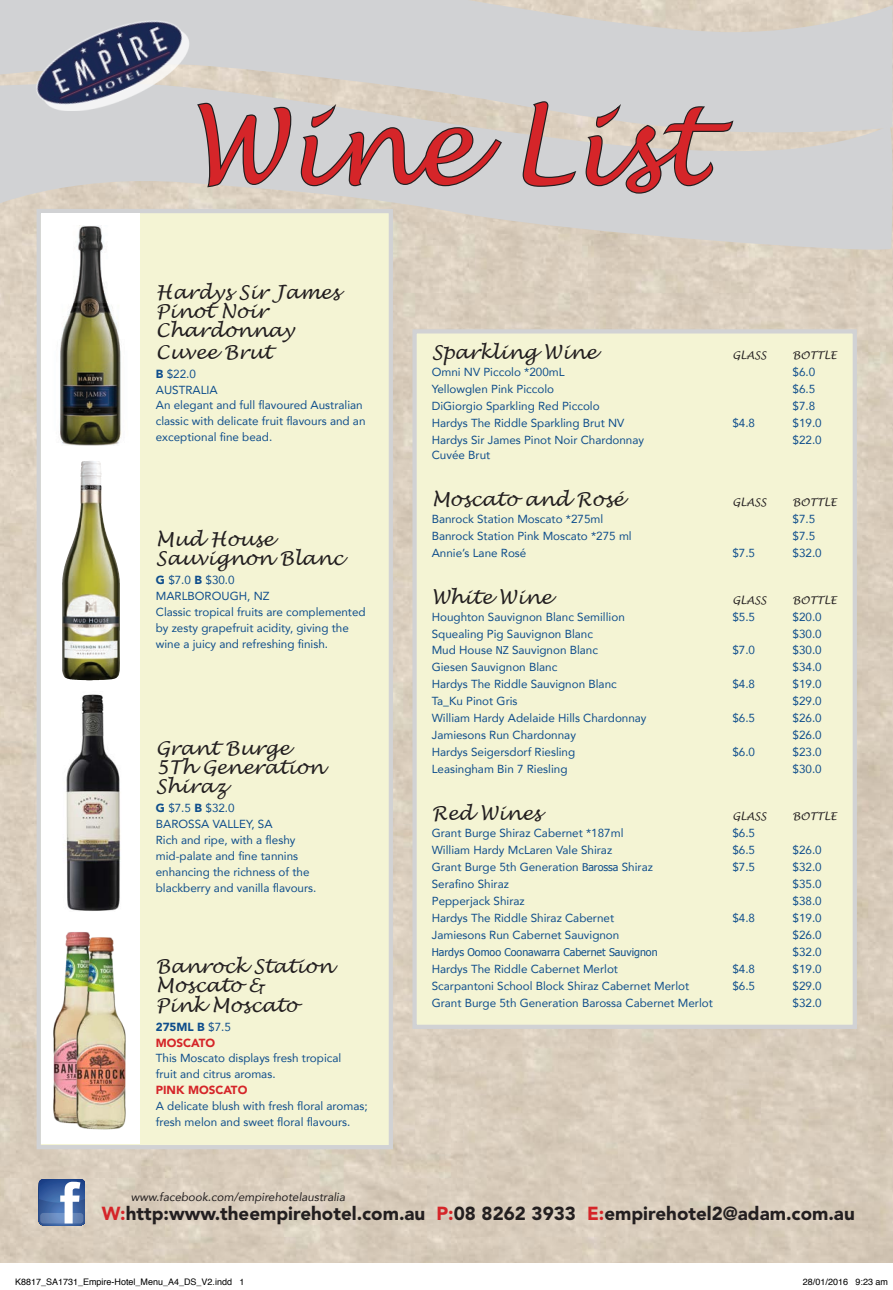
<style>
.page{position:relative;width:893px;height:1290px;background:#fff}
.page>*{position:absolute;margin:0;border:0;box-sizing:border-box;transform-origin:0 0}
.Head{font:italic 102.3px "Lucida Handwriting";color:#d52529}
.Head-2{font:italic 19.05px/19px "Lucida Handwriting";color:#231f20}
.Paragraph_Style_1{font:900 18.75px "Avenir";color:#231f20}
.Menu{font:11.7px/15.9px "Avenir";color:#0f4e8c}
.Tasting_Notes{font:italic 11.7px "Avenir";color:#231f20}
.Menu-2{font:900 11.7px "Avenir";color:#d52529}
.Menu-3{font:900 11.7px "Avenir";color:#0f4e8c}
.Head-3{font:italic 10.65px "Lucida Handwriting";color:#231f20}
.Menu-4{font:10.65px "Tahoma";color:#0f4e8c}
.t1{font:9px "Helvetica";color:#000}
.s1{font-weight:900}
.s2{font-weight:400}
.s3{font-family:"Tahoma";font-size:10.65px}
.s4{color:#d52529}
</style>
<div class="page">
<img style="left:0;top:0;width:893px;height:1263px">
<div style="left:37px;top:209px;width:356px;height:940px;background:#f4f4d4;border:4px solid #d1d2d4"></div>
<svg style="left:0;top:83px;width:893px;height:172px;background:#d9d6cd"></svg>
<svg style="left:0;top:0;width:892px;height:134px;background:#d3d1d0"></svg>
<img style="left:3px;top:0;width:212px;height:138px">
<svg style="left:195px;top:102px;width:97px;height:87px;background:#b4b4b6"></svg>
<svg style="left:300px;top:100px;width:204px;height:87px;background:#b9b7b5"></svg>
<svg style="left:521px;top:100px;width:57px;height:88px;background:#bebbb8"></svg>
<svg style="left:584px;top:100px;width:151px;height:95px;background:#b9b6b5"></svg>
<div style="left:415px;top:331px;width:440px;height:696px;background:#f4f4d4"></div>
<div style="left:412px;top:329px;width:445px;height:700px;border:4px solid #d1d2d4"></div>
<svg style="left:39px;top:1179px;width:46px;height:46px"></svg>
<svg style="left:40px;top:1213px;width:43px;height:10px"></svg>
<div style="left:41px;top:214px;width:99px;height:930px;background:#fff"></div>
<img style="left:59px;top:226px;width:62px;height:219px">
<img style="left:66px;top:694px;width:55px;height:217px">
<img style="left:53px;top:932px;width:37px;height:192px">
<img style="left:74px;top:935px;width:52px;height:195px">
<img style="left:62px;top:461px;width:58px;height:219px">
<p class="Head" style="left:188px;top:86px;width:517px">Wine List</p>
<p class="Head-2" style="left:156px;top:284px;width:185px">Hardys Sir James</p>
<p class="Head-2" style="left:156px;top:303px;width:140px">Pinot Noir<br>Chardonnay</p>
<p class="Head-2" style="left:156px;top:343px;width:117px">Cuvee Brut</p>
<p class="Menu" style="left:156px;top:365px;width:42px"><span class="s1">B</span> $22.0</p>
<p class="Menu" style="left:156px;top:381px;width:64px">AUSTRALIA</p>
<p class="Menu" style="left:156px;top:397px;width:211px">An elegant and full flavoured Australian classic with delicate fruit flavours and an exceptional fine bead.</p>
<p class="Head-2" style="left:156px;top:530px;width:119px">Mud House</p>
<p class="Head-2" style="left:156px;top:549px;width:189px">Sauvignon Blanc</p>
<p class="Menu" style="left:156px;top:572px;width:80px"><span class="s1">G</span> $7.0 <span class="s1">B</span> $30.0</p>
<p class="Menu" style="left:156px;top:587px;width:115px">MARLBOROUGH, NZ</p>
<p class="Menu" style="left:156px;top:603px;width:211px">Classic tropical fruits are complemented by zesty grapefruit acidity, giving the wine a juicy and refreshing finish.</p>
<p class="Head-2" style="left:156px;top:739px;width:135px">Grant Burge</p>
<p class="Head-2" style="left:156px;top:758px;width:170px">5Th Generation</p>
<p class="Head-2" style="left:156px;top:777px;width:72px">Shiraz</p>
<p class="Menu" style="left:156px;top:800px;width:80px"><span class="s1">G</span> $7.5 <span class="s1">B</span> $32.0</p>
<p class="Menu" style="left:156px;top:816px;width:118px">BAROSSA VALLEY, SA</p>
<p class="Menu" style="left:156px;top:831px;width:162px">Rich and ripe, with a fleshy mid-palate and fine tannins enhancing the richness of the blackberry and vanilla flavours.</p>
<p class="Head-2" style="left:156px;top:958px;width:178px">Banrock Station</p>
<p class="Head-2" style="left:156px;top:977px;width:143px">Moscato &amp;<br>Pink Moscato</p>
<p class="Menu-3" style="left:156px;top:1019px;width:77px">275ML B <span class="s2">$7.5</span></p>
<p class="Menu-2" style="left:156px;top:1035px;width:61px">MOSCATO</p>
<p class="Menu" style="left:156px;top:1050px;width:187px">This Moscato displays fresh tropical fruit and citrus aromas.</p>
<p class="Menu-2" style="left:156px;top:1083px;width:93px">PINK MOSCATO</p>
<p class="Menu" style="left:156px;top:1098px;width:213px">A delicate blush with fresh floral aromas; fresh melon and sweet floral flavours.</p>
<p class="Tasting_Notes" style="left:131px;top:1190px;width:216px">www.facebook.com/empirehotelaustralia</p>
<p class="Head-2" style="left:432px;top:343px;width:166px">Sparkling Wine</p>
<p class="Head-3" style="left:732px;top:349px;width:36px">GLASS</p>
<p class="Head-3" style="left:792px;top:349px;width:46px">BOTTLE</p>
<p class="Menu" style="left:432px;top:363px;width:134px">Omni NV Piccolo *200mL</p>
<p class="Menu" style="left:792px;top:363px;width:24px">$6.0</p>
<p class="Menu" style="left:432px;top:380px;width:124px">Yellowglen Pink Piccolo</p>
<p class="Menu" style="left:792px;top:380px;width:24px">$6.5</p>
<p class="Menu" style="left:432px;top:397px;width:169px">DiGiorgio Sparkling Red Piccolo</p>
<p class="Menu" style="left:792px;top:397px;width:24px">$7.8</p>
<p class="Menu" style="left:432px;top:414px;width:194px">Hardys The Riddle Sparkling Brut NV</p>
<p class="Menu" style="left:732px;top:414px;width:24px">$4.8</p>
<p class="Menu" style="left:792px;top:414px;width:31px">$19.0</p>
<p class="Menu" style="left:432px;top:431px;width:214px">Hardys Sir James Pinot Noir Chardonnay</p>
<p class="Menu" style="left:792px;top:431px;width:31px">$22.0</p>
<p class="Menu" style="left:432px;top:446px;width:60px">Cuvée Brut</p>
<p class="Head-2" style="left:432px;top:490px;width:193px">Moscato and Rosé</p>
<p class="Head-3" style="left:732px;top:495px;width:36px">GLASS</p>
<p class="Head-3" style="left:792px;top:495px;width:46px">BOTTLE</p>
<p class="Menu" style="left:432px;top:510px;width:173px">Banrock Station Moscato *275ml</p>
<p class="Menu" style="left:792px;top:510px;width:24px">$7.5</p>
<p class="Menu" style="left:432px;top:527px;width:201px">Banrock Station Pink Moscato *275 ml</p>
<p class="Menu" style="left:792px;top:527px;width:24px">$7.5</p>
<p class="Menu" style="left:432px;top:544px;width:96px">Annie’s Lane Rosé</p>
<p class="Menu" style="left:732px;top:544px;width:24px">$7.5</p>
<p class="Menu" style="left:792px;top:544px;width:31px">$32.0</p>
<p class="Head-2" style="left:432px;top:588px;width:121px">White Wine</p>
<p class="Head-3" style="left:732px;top:593px;width:36px">GLASS</p>
<p class="Head-3" style="left:792px;top:593px;width:46px">BOTTLE</p>
<p class="Menu" style="left:432px;top:608px;width:195px">Houghton Sauvignon Blanc Semillion</p>
<p class="Menu" style="left:732px;top:608px;width:24px">$5.5</p>
<p class="Menu" style="left:792px;top:608px;width:31px">$20.0</p>
<p class="Menu" style="left:432px;top:625px;width:163px">Squealing Pig Sauvignon Blanc</p>
<p class="Menu" style="left:792px;top:625px;width:31px">$30.0</p>
<p class="Menu" style="left:432px;top:642px;width:168px">Mud House <span class="s3">NZ</span> Sauvignon Blanc</p>
<p class="Menu" style="left:732px;top:642px;width:24px">$7.0</p>
<p class="Menu" style="left:792px;top:642px;width:31px">$30.0</p>
<p class="Menu" style="left:432px;top:659px;width:127px">Giesen Sauvignon Blanc</p>
<p class="Menu" style="left:792px;top:659px;width:31px">$34.0</p>
<p class="Menu" style="left:432px;top:676px;width:187px">Hardys The Riddle Sauvignon Blanc</p>
<p class="Menu" style="left:732px;top:676px;width:24px">$4.8</p>
<p class="Menu" style="left:792px;top:676px;width:31px">$19.0</p>
<p class="Menu" style="left:432px;top:693px;width:87px">Ta_Ku Pinot Gris</p>
<p class="Menu" style="left:792px;top:693px;width:31px">$29.0</p>
<p class="Menu" style="left:432px;top:710px;width:216px">William Hardy Adelaide Hills Chardonnay</p>
<p class="Menu" style="left:732px;top:710px;width:24px">$6.5</p>
<p class="Menu" style="left:792px;top:710px;width:31px">$26.0</p>
<p class="Menu" style="left:432px;top:727px;width:146px">Jamiesons Run Chardonnay</p>
<p class="Menu" style="left:792px;top:727px;width:31px">$26.0</p>
<p class="Menu" style="left:432px;top:744px;width:145px">Hardys Seigersdorf Riesling</p>
<p class="Menu" style="left:732px;top:744px;width:24px">$6.0</p>
<p class="Menu" style="left:792px;top:744px;width:31px">$23.0</p>
<p class="Menu" style="left:432px;top:761px;width:137px">Leasingham Bin 7 Riesling</p>
<p class="Menu" style="left:792px;top:761px;width:31px">$30.0</p>
<p class="Head-2" style="left:432px;top:805px;width:111px">Red Wines</p>
<p class="Head-3" style="left:732px;top:810px;width:36px">GLASS</p>
<p class="Head-3" style="left:792px;top:810px;width:46px">BOTTLE</p>
<p class="Menu" style="left:432px;top:825px;width:193px">Grant Burge Shiraz Cabernet *187ml</p>
<p class="Menu" style="left:732px;top:825px;width:24px">$6.5</p>
<p class="Menu" style="left:432px;top:842px;width:182px">William Hardy McLaren Vale Shiraz</p>
<p class="Menu" style="left:732px;top:842px;width:24px">$6.5</p>
<p class="Menu" style="left:792px;top:842px;width:31px">$26.0</p>
<p class="Menu" style="left:432px;top:859px;width:223px">Grant Burge 5th Generation <span class="s3">Barossa</span> Shiraz</p>
<p class="Menu" style="left:732px;top:859px;width:24px">$7.5</p>
<p class="Menu" style="left:792px;top:859px;width:31px">$32.0</p>
<p class="Menu" style="left:432px;top:876px;width:79px">Serafino Shiraz</p>
<p class="Menu" style="left:792px;top:876px;width:31px">$35.0</p>
<p class="Menu" style="left:432px;top:893px;width:94px">Pepperjack Shiraz</p>
<p class="Menu" style="left:792px;top:893px;width:31px">$38.0</p>
<p class="Menu" style="left:432px;top:910px;width:184px">Hardys The Riddle Shiraz Cabernet</p>
<p class="Menu" style="left:732px;top:910px;width:24px">$4.8</p>
<p class="Menu" style="left:792px;top:910px;width:31px">$19.0</p>
<p class="Menu" style="left:432px;top:927px;width:189px">Jamiesons Run Cabernet Sauvignon</p>
<p class="Menu" style="left:792px;top:927px;width:31px">$26.0</p>
<p class="Menu-4" style="left:432px;top:945px;width:227px">Hardys Oomoo Coonawarra Cabernet Sauvignon</p>
<p class="Menu" style="left:792px;top:944px;width:31px">$32.0</p>
<p class="Menu" style="left:432px;top:961px;width:188px">Hardys The Riddle Cabernet Merlot</p>
<p class="Menu" style="left:732px;top:961px;width:24px">$4.8</p>
<p class="Menu" style="left:792px;top:961px;width:31px">$19.0</p>
<p class="Menu" style="left:432px;top:978px;width:259px">Scarpantoni School Block Shiraz Cabernet Merlot</p>
<p class="Menu" style="left:732px;top:978px;width:24px">$6.5</p>
<p class="Menu" style="left:792px;top:978px;width:31px">$29.0</p>
<p class="Menu" style="left:432px;top:995px;width:283px">Grant Burge 5th Generation Barossa Cabernet Merlot</p>
<p class="Menu" style="left:792px;top:995px;width:31px">$32.0</p>
<p class="Paragraph_Style_1" style="left:102px;top:1202px;width:754px"><span class="s4">W:</span>http:www.theempirehotel.com.au <span class="s4">P:</span>08 8262 3933 <span class="s4">E:</span>empirehotel2@adam.com.au</p>
<p class="t1" style="left:15px;top:1275px;width:231px">K8817_SA1731_Empire-Hotel_Menu_A4_DS_V2.indd 1</p>
<p class="t1" style="left:803px;top:1275px;width:87px">28/01/2016 9:23 am</p>
</div>
